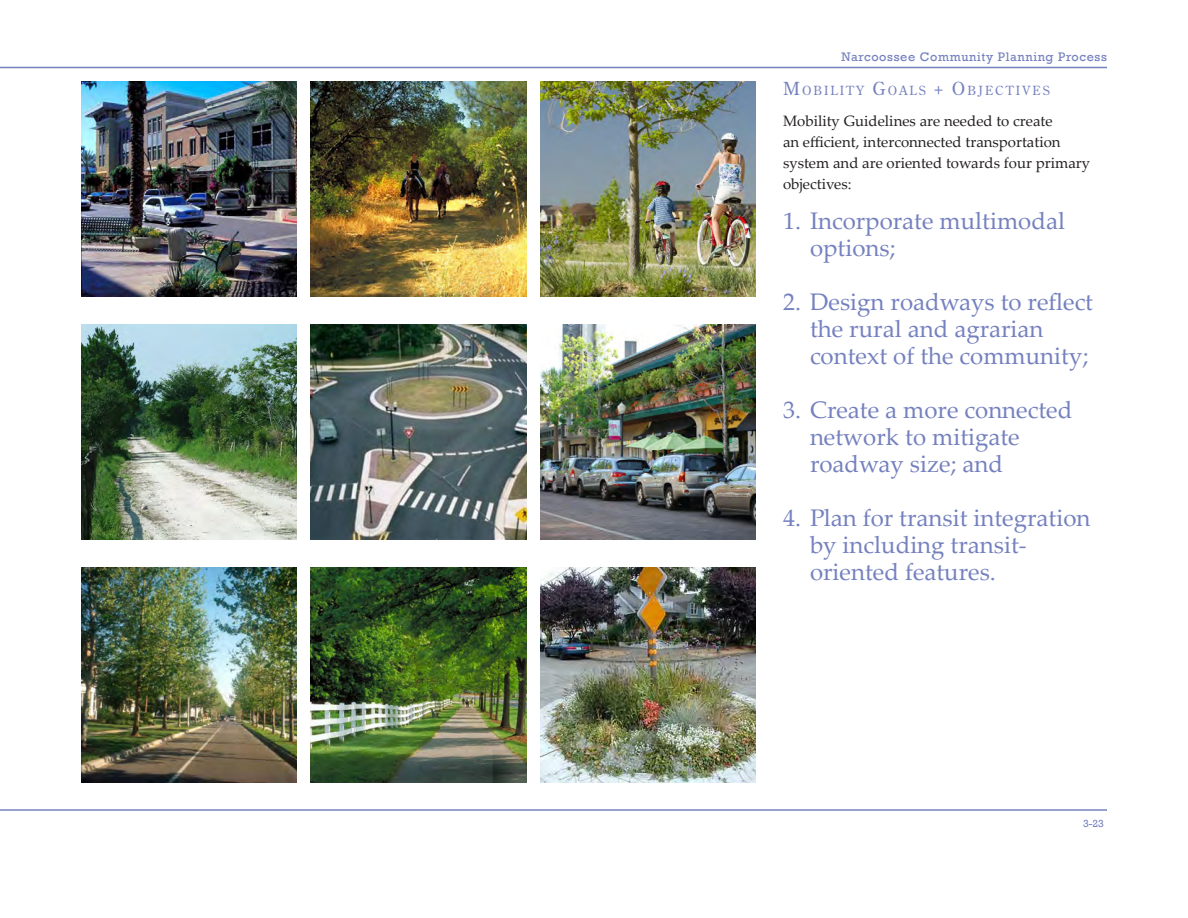
<style>
.page{position:relative;width:1188px;height:918px;background:#fff}
.page>*{position:absolute;margin:0;border:0;box-sizing:border-box;transform-origin:0 0}
.NCP_-_Numbered_List{font:24px/27px "Palatino Linotype";color:#7581bf}
.Osc_-_Body_Text{font:15px/21px "Palatino Linotype";color:#231f20}
.t1{font:12.75px "Rockwell";letter-spacing:.05em;color:#7581bf}
.Osc_-_SubHeadings{font:12.6px "Century Old Style Std";letter-spacing:.155em;color:#7581bf}
.t2{font:10.5px "Rockwell";color:#7581bf}
.s1{font-size:18px}
</style>
<div class="page">
<hr style="left:0;top:67px;width:1107px;height:1px;background:#7581bf">
<hr style="left:0;top:809px;width:1107px;height:2px;background:#7581bf">
<img style="left:540px;top:324px;width:216px;height:216px">
<img style="left:81px;top:324px;width:216px;height:216px">
<img style="left:540px;top:81px;width:216px;height:216px">
<img style="left:310px;top:81px;width:216px;height:216px">
<img style="left:540px;top:567px;width:216px;height:216px">
<img style="left:310px;top:324px;width:216px;height:216px">
<img style="left:310px;top:567px;width:216px;height:216px">
<img style="left:81px;top:81px;width:216px;height:216px">
<img style="left:81px;top:567px;width:216px;height:216px">
<p class="t1" style="left:841px;top:49px;width:267px">Narcoossee Community Planning Process</p>
<p class="Osc_-_SubHeadings" style="left:783px;top:82px;width:268px"><span class="s1">M</span>OBILITY <span class="s1">G</span>OALS <span class="s1">+ O</span> BJECTIVES</p>
<p class="Osc_-_Body_Text" style="left:783px;top:110px;width:309px">Mobility Guidelines are needed to create<br>an efficient, interconnected transportation system and are oriented towards four primary objectives:</p>
<p class="NCP_-_Numbered_List" style="left:810px;top:207px;width:257px;text-indent:-27px">1. Incorporate multimodal options;</p>
<p class="NCP_-_Numbered_List" style="left:810px;top:288px;width:285px;text-indent:-27px">2. Design roadways to reflect the rural and agrarian context of the community;</p>
<p class="NCP_-_Numbered_List" style="left:810px;top:396px;width:264px;text-indent:-27px">3. Create a more connected network to mitigate roadway size; and</p>
<p class="NCP_-_Numbered_List" style="left:810px;top:504px;width:282px;text-indent:-27px">4. Plan for transit integration by including transit&shy;oriented features.</p>
<p class="t2" style="left:1083px;top:818px;width:22px">3-23</p>
</div>
